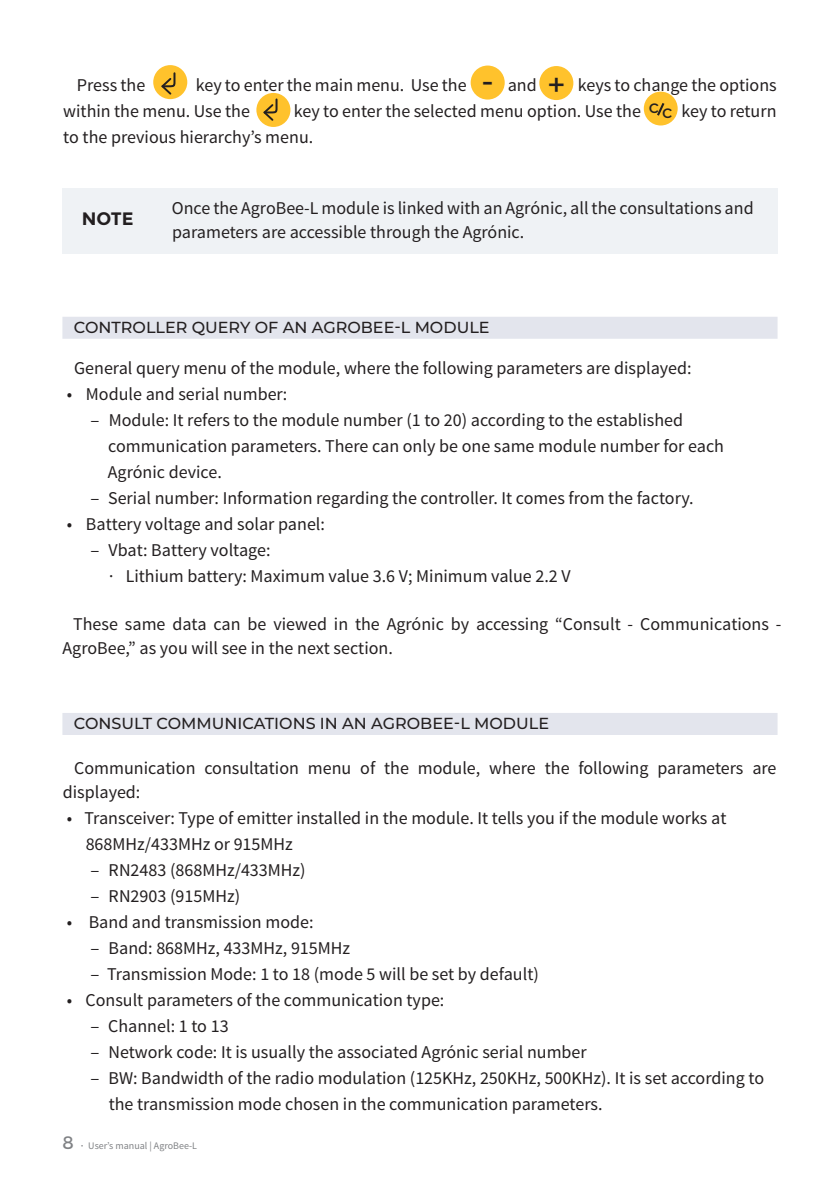
<style>
.page{position:relative;width:840px;height:1191px;background:#fff}
.page>*{position:absolute;margin:0;border:0;box-sizing:border-box;transform-origin:0 0}
.t1{font:500 32px "Montserrat";color:#231f20}
.t2{font:18px/26px "Source Sans Pro";color:#231f20}
.t3{font:700 18px "Montserrat";color:#231f20}
.t4{font:500 16px "Montserrat";color:#231f20}
.t5{font:10px "Source Sans Pro";color:#808285}
.s1{font-family:"Montserrat";font-weight:500}
.s2{font-family:"Montserrat";font-size:18px}
.s3{font-weight:600}
</style>
<div class="page">
<div style="left:62px;top:317px;width:715px;height:22px;background:#e3e5ed"></div>
<div style="left:62px;top:713px;width:715px;height:22px;background:#e3e5ed"></div>
<div style="left:62px;top:189px;width:715px;height:65px;background:#eff2f5"></div>
<div style="left:539px;top:66px;width:34px;height:34px;background:#ffc22c;border-radius:50%"></div>
<div style="left:470px;top:66px;width:34px;height:34px;background:#ffc22c;border-radius:50%"></div>
<div style="left:643px;top:92px;width:34px;height:33px;background:#ffc22c;border-radius:50%"></div>
<svg style="left:657px;top:103px;width:7px;height:13px"></svg>
<div style="left:256px;top:93px;width:34px;height:34px;background:#ffc22c;border-radius:50%"></div>
<svg style="left:261px;top:97px;width:17px;height:26px"></svg>
<div style="left:153px;top:65px;width:34px;height:34px;background:#ffc22c;border-radius:50%"></div>
<svg style="left:159px;top:72px;width:17px;height:24px"></svg>
<h1 class="t1" style="left:481px;top:60px;width:86px">- +</h1>
<p class="t2" style="left:77px;top:72px;width:70px">Press the</p>
<p class="t2" style="left:196px;top:72px;width:272px">key to enter the main menu. Use the</p>
<p class="t2" style="left:507px;top:72px;width:31px">and</p>
<p class="t2" style="left:577px;top:72px;width:200px">keys to change the options</p>
<p class="t2" style="left:63px;top:98px;width:188px">within the menu. Use the</p>
<p class="t2" style="left:293px;top:98px;width:380px">key to enter the selected menu option. Use the <sup>c</sup> <span class="s1">c</span></p>
<p class="t2" style="left:681px;top:98px;width:97px">key to return</p>
<p class="t2" style="left:63px;top:124px;width:251px">to the previous hierarchy’s menu.</p>
<p class="t3" style="left:82px;top:208px;width:53px">NOTE</p>
<p class="t2" style="left:172px;top:196px;width:583px;line-height:24px">Once the AgroBee-L module is linked with an Agrónic, all the consultations and parameters are accessible through the Agrónic.</p>
<p class="t4" style="left:74px;top:316px;width:417px">CONTROLLER QUERY OF AN AGROBEE-L MODULE</p>
<p class="t2" style="left:74px;top:355px;width:618px">General query menu of the module, where the following parameters are displayed:</p>
<p class="t2" style="left:67px;top:381px;width:222px">• Module and serial number:</p>
<p class="t2" style="left:90px;top:407px;width:594px">‒ Module: It refers to the module number (1 to 20) according to the established</p>
<p class="t2" style="left:108px;top:433px;width:617px">communication parameters. There can only be one same module number for each</p>
<p class="t2" style="left:108px;top:459px;width:115px">Agrónic device.</p>
<p class="t2" style="left:90px;top:485px;width:604px">‒ Serial number: Information regarding the controller. It comes from the factory.</p>
<p class="t2" style="left:90px;top:511px;width:236px;text-indent:-24px">• Battery voltage and solar panel: ‒ Vbat: Battery voltage:</p>
<p class="t2" style="left:107px;top:563px;width:465px">∙ Lithium battery: Maximum value 3.6 V; Minimum value 2.2 V</p>
<p class="t2" style="left:63px;top:612px;width:720px;line-height:24px;text-indent:11px">These same data can be viewed in the Agrónic by accessing “Consult - Communications -<br>AgroBee,” as you will see in the next section.</p>
<p class="t4" style="left:74px;top:712px;width:476px">CONSULT COMMUNICATIONS IN AN AGROBEE-L MODULE</p>
<p class="t2" style="left:63px;top:756px;width:714px;line-height:24px;text-indent:11px">Communication consultation menu of the module, where the following parameters are displayed:</p>
<p class="t2" style="left:86px;top:805px;width:642px;text-indent:-19px">• Transceiver: Type of emitter installed in the module. It tells you if the module works at 868MHz/433MHz or 915MHz<br>‒ RN2483 (868MHz/433MHz)<br>‒ RN2903 (915MHz)</p>
<p class="t2" style="left:90px;top:909px;width:449px;text-indent:-24px">• Band and transmission mode:<br>‒ Band: 868MHz, 433MHz, 915MHz<br>‒ Transmission Mode: 1 to 18 (mode 5 will be set by default)</p>
<p class="t2" style="left:67px;top:987px;width:379px">• Consult parameters of the communication type:</p>
<p class="t2" style="left:90px;top:1013px;width:140px">‒ Channel: 1 to 13</p>
<p class="t2" style="left:90px;top:1039px;width:497px">‒ Network code: It is usually the associated Agrónic serial number</p>
<p class="t2" style="left:90px;top:1065px;width:674px">‒ BW: Bandwidth of the radio modulation (125KHz, 250KHz, 500KHz). It is set according to</p>
<p class="t2" style="left:109px;top:1091px;width:495px">the transmission mode chosen in the communication parameters.</p>
<p class="t5" style="left:62px;top:1139px;width:136px"><span class="s2">8</span> <span class="s3">·</span> User’s manual | AgroBee-L</p>
</div>
